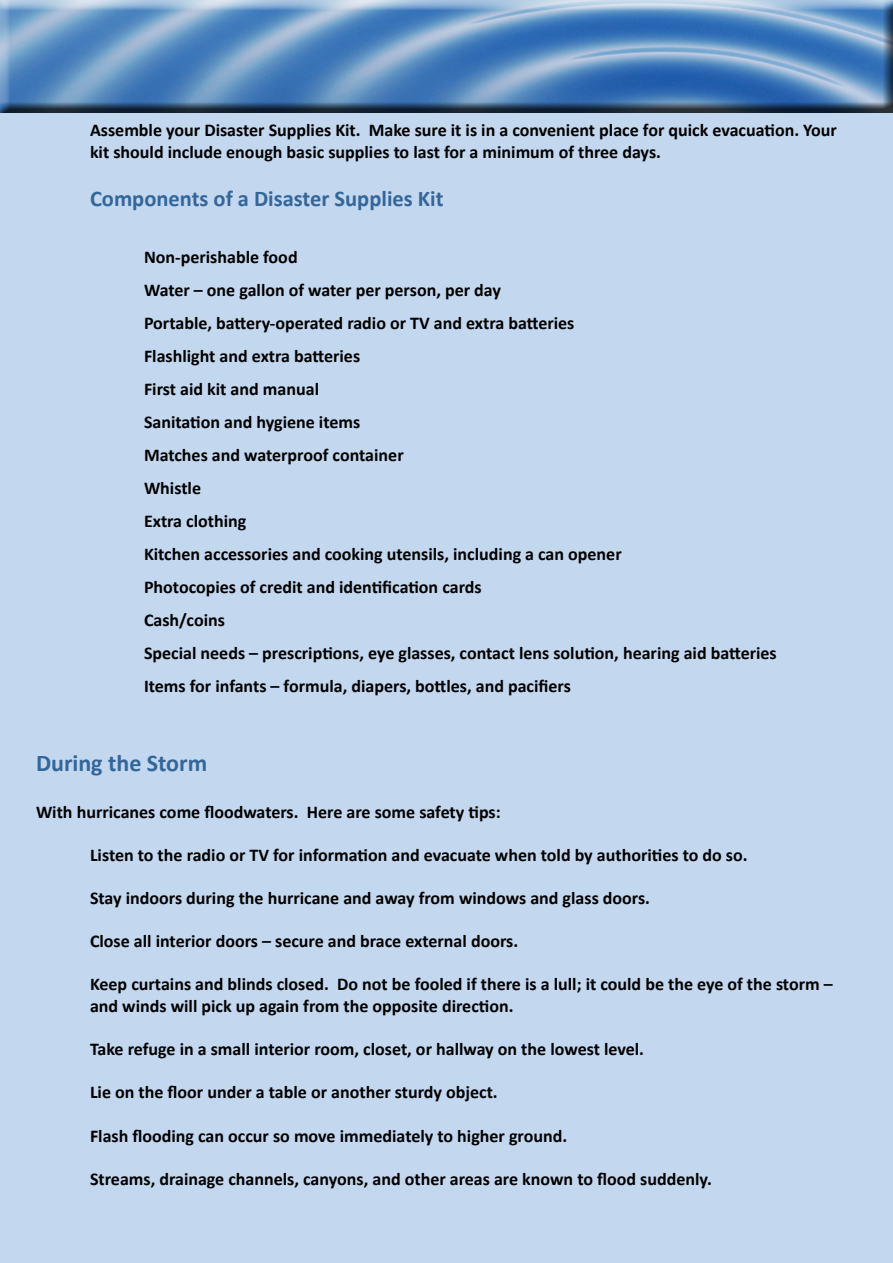
<style>
.page{position:relative;width:893px;height:1263px;background:#fff}
.page>*{position:absolute;margin:0;border:0;box-sizing:border-box;transform-origin:0 0}
.t1{font:700 24px "Calibri";color:#369}
.t2{font:700 22.5px "Calibri";color:#369}
.t3{font:700 18px/33px "Calibri";color:#000}
</style>
<div class="page">
<div style="left:0;top:113px;width:893px;height:1150px;background:#c3d7ee"></div>
<div style="left:0;top:0;width:893px;height:114px;background:#000;opacity:.75"></div>
<p class="t3" style="left:90px;top:119px;width:748px;line-height:21.6px">Assemble your Disaster Supplies Kit. Make sure it is in a convenient place for quick evacuation. Your kit should include enough basic supplies to last for a minimum of three days.</p>
<p class="t2" style="left:90px;top:184px;width:355px">Components of a Disaster Supplies Kit</p>
<p class="t3" style="left:144px;top:240px;width:634px">Non-perishable food<br>Water – one gallon of water per person, per day<br>Portable, battery-operated radio or TV and extra batteries<br>Flashlight and extra batteries<br>First aid kit and manual<br>Sanitation and hygiene items<br>Matches and waterproof container<br>Whistle<br>Extra clothing<br>Kitchen accessories and cooking utensils, including a can opener<br>Photocopies of credit and identification cards<br>Cash/coins<br>Special needs – prescriptions, eye glasses, contact lens solution, hearing aid batteries Items for infants – formula, diapers, bottles, and pacifiers</p>
<h1 class="t1" style="left:36px;top:747px;width:173px">During the Storm</h1>
<p class="t3" style="left:36px;top:795px;width:466px">With hurricanes come floodwaters. Here are some safety tips:</p>
<p class="t3" style="left:90px;top:838px;width:659px">Listen to the radio or TV for information and evacuate when told by authorities to do so.</p>
<p class="t3" style="left:90px;top:881px;width:562px">Stay indoors during the hurricane and away from windows and glass doors.</p>
<p class="t3" style="left:90px;top:925px;width:430px">Close all interior doors – secure and brace external doors.</p>
<p class="t3" style="left:90px;top:974px;width:744px;line-height:21.6px">Keep curtains and blinds closed. Do not be fooled if there is a lull; it could be the eye of the storm – and winds will pick up again from the opposite direction.</p>
<p class="t3" style="left:90px;top:1033px;width:555px">Take refuge in a small interior room, closet, or hallway on the lowest level.</p>
<p class="t3" style="left:90px;top:1076px;width:409px">Lie on the floor under a table or another sturdy object.</p>
<p class="t3" style="left:90px;top:1119px;width:479px">Flash flooding can occur so move immediately to higher ground.</p>
<p class="t3" style="left:90px;top:1162px;width:623px">Streams, drainage channels, canyons, and other areas are known to flood suddenly.</p>
</div>
